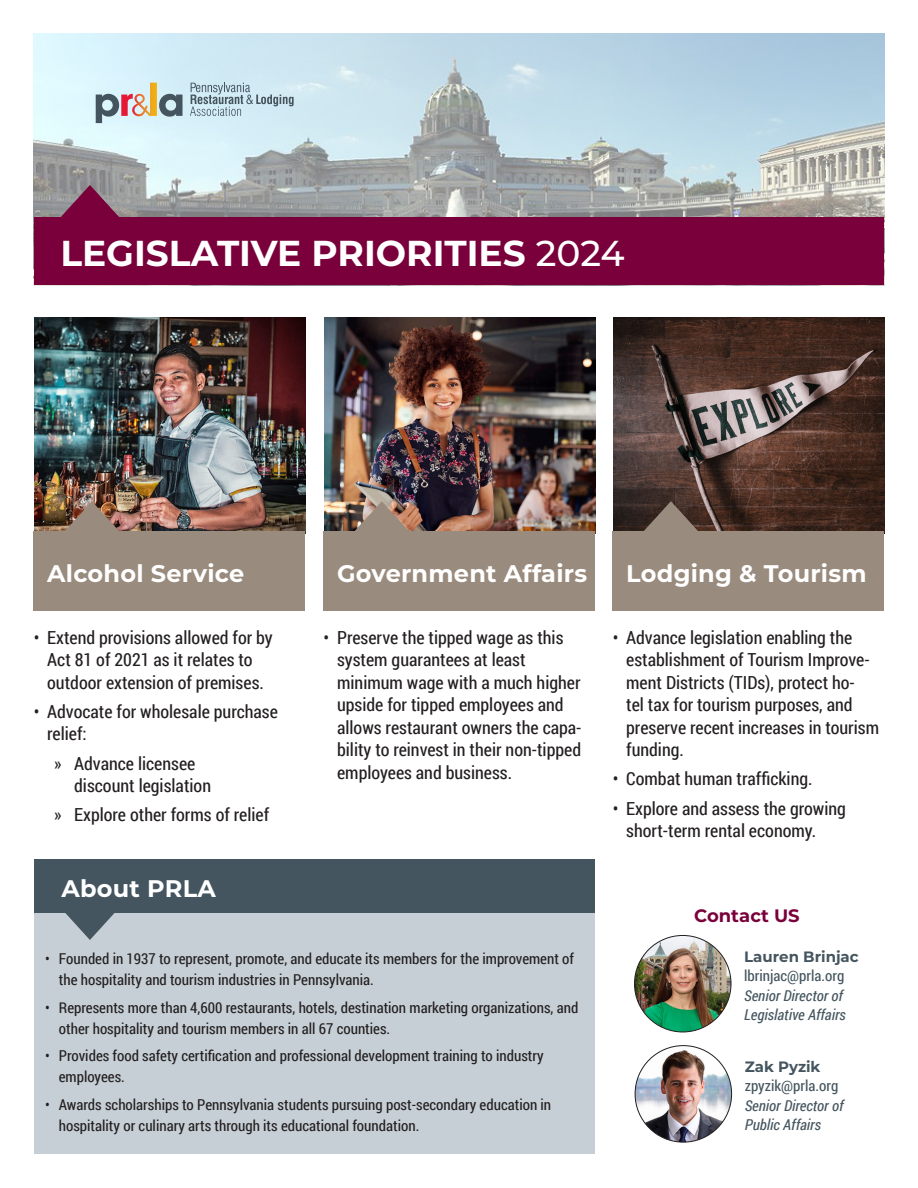
<style>
.page{position:relative;width:918px;height:1188px;background:#fff}
.page>*{position:absolute;margin:0;border:0;box-sizing:border-box;transform-origin:0 0}
.t1{font:700 36px "Montserrat";color:#fff}
.Section_Header{font:700 24px "Montserrat";letter-spacing:.01em;color:#fff}
.t2{font:18px/22.5px "Roboto Condensed";color:#231f20}
.Sidebar_Header{font:700 18px "Montserrat";color:#7a003b}
.t3{font:15px/21px "Roboto Condensed";color:#231f20}
.t4{font:italic 15px/19.5px "Roboto Condensed";color:#45555f}
.t5{font:15px "Roboto Condensed";color:#45555f}
.t6{font:700 15px "Montserrat";color:#45555f}
.s1{font-weight:500}
</style>
<div class="page">
<img style="left:34px;top:34px;width:850px;height:183px">
<div style="left:34px;top:217px;width:850px;height:68px;background:#7a003b"></div>
<svg style="left:60px;top:185px;width:59px;height:32px;background:#874c6a"></svg>
<svg style="left:190px;top:83px;width:104px;height:33px;background:#b3cad4"></svg>
<svg style="left:96px;top:83px;width:87px;height:40px;background:#babab8"></svg>
<img style="left:34px;top:318px;width:271px;height:213px">
<div style="left:34px;top:531px;width:271px;height:80px;background:#998b7d"></div>
<img style="left:62px;top:501px;width:59px;height:30px">
<img style="left:614px;top:318px;width:270px;height:213px">
<div style="left:613px;top:531px;width:271px;height:80px;background:#998b7d"></div>
<svg style="left:641px;top:501px;width:59px;height:30px;background:#66564c"></svg>
<img style="left:324px;top:318px;width:271px;height:213px">
<div style="left:324px;top:531px;width:271px;height:80px;background:#998b7d"></div>
<svg style="left:352px;top:501px;width:59px;height:30px;background:#9c8373"></svg>
<div style="left:34px;top:898px;width:561px;height:256px;background:#c6cfd5"></div>
<div style="left:34px;top:859px;width:561px;height:54px;background:#45555f"></div>
<svg style="left:65px;top:913px;width:50px;height:27px"></svg>
<img style="left:635px;top:935px;width:96px;height:97px;border-radius:48px">
<img style="left:635px;top:1046px;width:97px;height:96px;border-radius:48px">
<p class="t1" style="left:60px;top:228px;width:566px">LEGISLATIVE PRIORITIES <span class="s1">2024</span></p>
<p class="Section_Header" style="left:47px;top:556px;width:199px">Alcohol Service</p>
<p class="t2" style="left:34px;top:625px;width:240px;text-align:center">• Extend provisions allowed for by<br>Act 81 of 2021 as it relates to outdoor extension of premises.</p>
<p class="t2" style="left:47px;top:700px;width:232px;text-indent:-14px">• Advocate for wholesale purchase relief:</p>
<p class="t2" style="left:74px;top:751px;width:138px;text-indent:-20px">» Advance licensee discount legislation</p>
<p class="t2" style="left:54px;top:803px;width:217px">» Explore other forms of relief</p>
<p class="Section_Header" style="left:62px;top:871px;width:156px">About PRLA</p>
<p class="Section_Header" style="left:337px;top:556px;width:251px">Government Affairs</p>
<p class="t2" style="left:337px;top:625px;width:246px;text-indent:-14px">• Preserve the tipped wage as this system guarantees at least minimum wage with a much higher upside for tipped employees and allows restaurant owners the capa&shy;bility to reinvest in their non-tipped employees and business.</p>
<p class="t3" style="left:59px;top:948px;width:517px;text-indent:-14px">• Founded in 1937 to represent, promote, and educate its members for the improvement of the hospitality and tourism industries in Pennsylvania.</p>
<p class="t3" style="left:59px;top:996px;width:521px;text-indent:-14px">• Represents more than 4,600 restaurants, hotels, destination marketing organizations, and other hospitality and tourism members in all 67 counties.</p>
<p class="t3" style="left:59px;top:1045px;width:486px;text-indent:-14px">• Provides food safety certification and professional development training to industry employees.</p>
<p class="t3" style="left:59px;top:1094px;width:494px;text-indent:-14px">• Awards scholarships to Pennsylvania students pursuing post-secondary education in hospitality or culinary arts through its educational foundation.</p>
<p class="Section_Header" style="left:626px;top:556px;width:242px">Lodging &amp; Tourism</p>
<p class="t2" style="left:626px;top:625px;width:254px;text-indent:-14px">• Advance legislation enabling the establishment of Tourism Improve&shy;ment Districts (TIDs), protect ho-<br>tel tax for tourism purposes, and preserve recent increases in tourism funding.</p>
<p class="t2" style="left:613px;top:767px;width:201px">• Combat human trafficking.</p>
<p class="t2" style="left:626px;top:796px;width:221px;text-indent:-14px">• Explore and assess the growing short-term rental economy.</p>
<p class="Sidebar_Header" style="left:694px;top:903px;width:107px">Contact US</p>
<p class="t6" style="left:744px;top:946px;width:116px">Lauren Brinjac</p>
<p class="t5" style="left:744px;top:965px;width:102px">lbrinjac@prla.org</p>
<p class="t4" style="left:744px;top:985px;width:103px">Senior Director of<br>Legislative Affairs</p>
<p class="t6" style="left:745px;top:1056px;width:77px">Zak Pyzik</p>
<p class="t5" style="left:745px;top:1076px;width:95px">zpyzik@prla.org</p>
<p class="t4" style="left:745px;top:1095px;width:100px">Senior Director of<br>Public Affairs</p>
</div>
